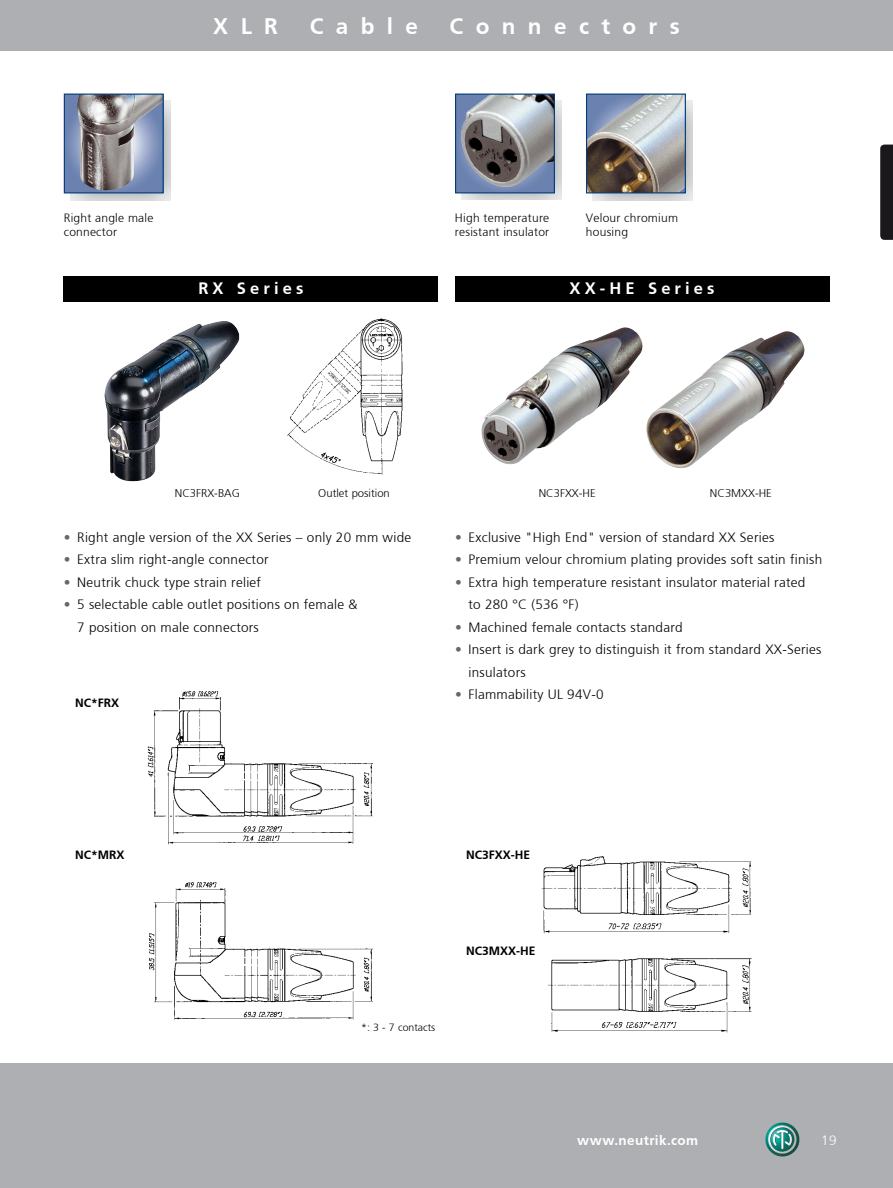
<style>
.page{position:relative;width:893px;height:1188px;background:#fff}
.page>*{position:absolute;margin:0;border:0;box-sizing:border-box;transform-origin:0 0}
.t1{font:700 22.5px "Frutiger";letter-spacing:.55em;color:#fff}
.t2{font:700 16.5px "Frutiger";letter-spacing:.25em;color:#fff}
.t3{font:300 13.5px/22.5px "Frutiger";letter-spacing:.02em;color:#000}
.t4{font:700 13.5px "Frutiger";letter-spacing:.025em;color:#fff}
.t5{font:300 13.5px "Frutiger";color:#fff}
.t6{font:300 12px/14.4px "Frutiger";letter-spacing:.02em;color:#000}
.t7{font:700 12px "Frutiger";color:#000}
.t8{font:300 11.25px "Frutiger";color:#000}
.t9{font:300 10.5px "Frutiger";color:#000}
.s1{color:#68676c}
</style>
<div class="page">
<div style="left:0;top:0;width:893px;height:51px;background:#aeafb2"></div>
<div style="left:13px;top:1063px;width:880px;height:125px;background:#aeafb2"></div>
<img style="left:765px;top:1123px;width:34px;height:33px">
<svg style="left:880px;top:145px;width:13px;height:95px"></svg>
<div style="left:0;top:1063px;width:13px;height:125px;background:#aeafb2"></div>
<div style="left:64px;top:276px;width:374px;height:26px;background:#000"></div>
<img style="left:70px;top:100px;width:100px;height:100px">
<svg style="left:66px;top:96px;width:11px;height:95px"></svg>
<img style="left:77px;top:96px;width:85px;height:95px">
<div style="left:64px;top:94px;width:100px;height:99px;border:1px solid #003c78"></div>
<img style="left:105px;top:321px;width:135px;height:161px">
<img style="left:147px;top:691px;width:226px;height:154px">
<img style="left:149px;top:882px;width:224px;height:138px">
<div style="left:455px;top:276px;width:374px;height:26px;background:#000"></div>
<img style="left:461px;top:100px;width:100px;height:100px">
<img style="left:457px;top:96px;width:96px;height:94px">
<div style="left:455px;top:94px;width:100px;height:99px;border:1px solid #003c78"></div>
<img style="left:592px;top:100px;width:100px;height:100px">
<img style="left:588px;top:96px;width:96px;height:95px">
<div style="left:586px;top:94px;width:100px;height:99px;border:1px solid #003c78"></div>
<img style="left:541px;top:856px;width:211px;height:78px">
<img style="left:547px;top:958px;width:205px;height:75px">
<img style="left:481px;top:327px;width:162px;height:138px">
<img style="left:646px;top:331px;width:159px;height:137px">
<img style="left:287px;top:317px;width:116px;height:158px">
<h1 class="t1" style="left:213px;top:13px;width:66px">XLR</h1>
<h1 class="t1" style="left:310px;top:13px;width:110px">Cable</h1>
<h1 class="t1" style="left:450px;top:13px;width:232px">Connectors</h1>
<p class="t6" style="left:64px;top:210px;width:91px">Right angle male connector</p>
<p class="t6" style="left:455px;top:210px;width:96px">High temperature resistant insulator</p>
<p class="t6" style="left:586px;top:210px;width:94px">Velour chromium housing</p>
<p class="t2" style="left:198px;top:279px;width:106px">RX Series</p>
<p class="t2" style="left:570px;top:279px;width:146px">XX-HE Series</p>
<p class="t8" style="left:175px;top:487px;width:67px">NC3FRX-BAG</p>
<p class="t8" style="left:318px;top:487px;width:73px">Outlet position</p>
<p class="t8" style="left:539px;top:487px;width:58px">NC3FXX-HE</p>
<p class="t8" style="left:710px;top:487px;width:63px">NC3MXX-HE</p>
<p class="t3" style="left:64px;top:526px;width:349px"><span class="s1">•</span> Right angle version of the XX Series – only 20 mm wide</p>
<p class="t3" style="left:64px;top:548px;width:206px"><span class="s1">•</span> Extra slim right-angle connector</p>
<p class="t3" style="left:64px;top:571px;width:199px"><span class="s1">•</span> Neutrik chuck type strain relief</p>
<p class="t3" style="left:77px;top:593px;width:282px;text-indent:-14px"><span class="s1">•</span> 5 selectable cable outlet positions on female &amp;<br>7 position on male connectors</p>
<p class="t7" style="left:75px;top:696px;width:46px">NC*FRX</p>
<p class="t3" style="left:455px;top:526px;width:321px"><span class="s1">•</span> Exclusive "High End" version of standard XX Series</p>
<p class="t3" style="left:455px;top:548px;width:369px"><span class="s1">•</span> Premium velour chromium plating provides soft satin finish</p>
<p class="t3" style="left:468px;top:571px;width:338px;text-indent:-14px"><span class="s1">•</span> Extra high temperature resistant insulator material rated to 280 °C (536 °F)</p>
<p class="t3" style="left:455px;top:616px;width:229px"><span class="s1">•</span> Machined female contacts standard</p>
<p class="t3" style="left:468px;top:638px;width:354px;text-indent:-14px"><span class="s1">•</span> Insert is dark grey to distinguish it from standard XX-Series insulators</p>
<p class="t3" style="left:455px;top:683px;width:150px"><span class="s1">•</span> Flammability UL 94V-0</p>
<p class="t7" style="left:75px;top:848px;width:51px">NC*MRX</p>
<p class="t7" style="left:466px;top:848px;width:66px">NC3FXX-HE</p>
<p class="t9" style="left:361px;top:1022px;width:76px">*: 3 - 7 contacts</p>
<p class="t7" style="left:466px;top:944px;width:71px">NC3MXX-HE</p>
<p class="t4" style="left:577px;top:1132px;width:123px">www.neutrik.com</p>
<p class="t5" style="left:821px;top:1132px;width:17px">19</p>
</div>
